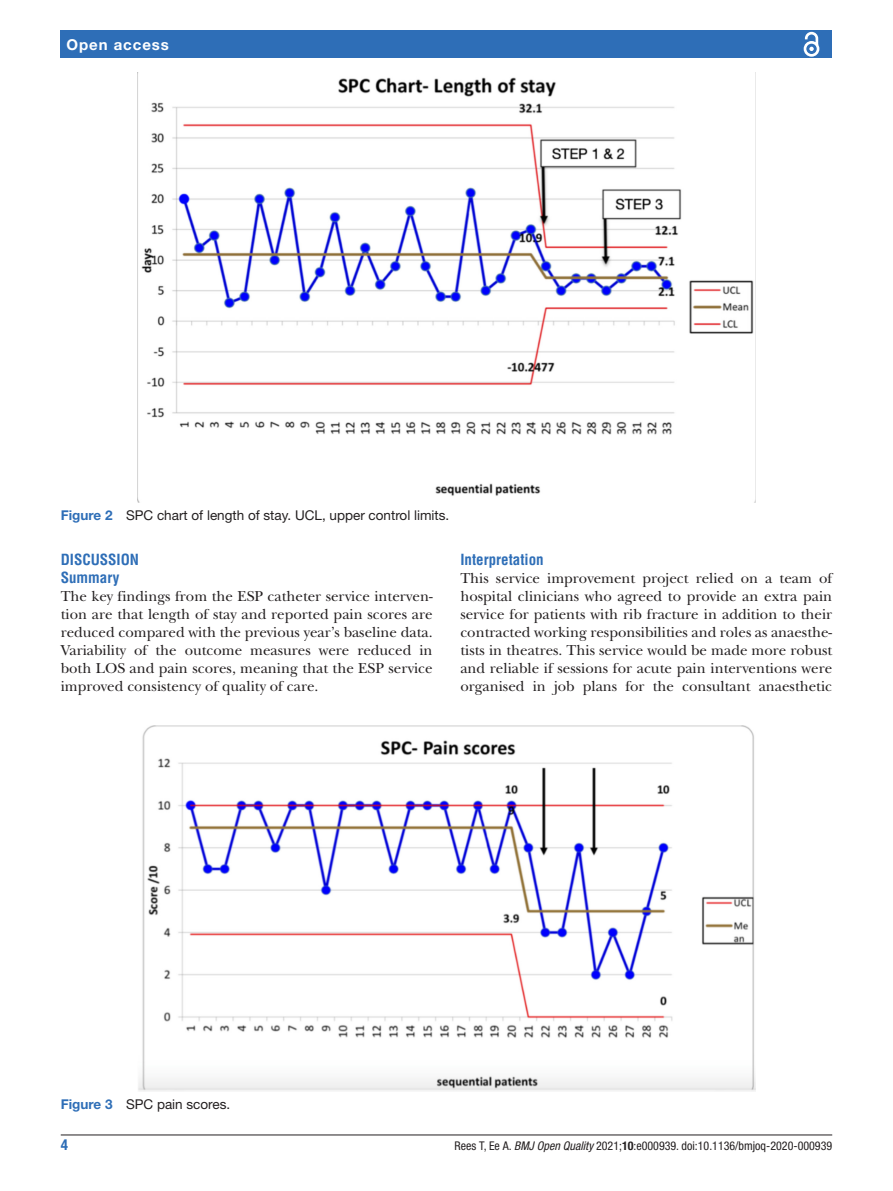
<style>
.page{position:relative;width:893px;height:1191px;background:#fff}
.page>*{position:absolute;margin:0;border:0;box-sizing:border-box;transform-origin:0 0}
.t1{font:15px/18px "New Baskerville";color:#231f20;text-align:justify}
.t2{font:700 condensed 15px/18px "Helvetica LT Std";color:#2e6eb7}
.t3{font:700 15px "Helvetica Neue LT Std";letter-spacing:.065em;color:#fff}
.t4{font:700 condensed 15px "Helvetica Neue LT Std";color:#2e6eb7}
.t5{font:13.5px "Helvetica Neue LT Std";color:#231f20}
.t6{font:condensed 12px "Helvetica Neue LT Std";color:#231f20}
.s1{font-weight:700;color:#2e6eb7}
.s2{font-style:italic}
.s3{font-weight:700}
</style>
<div class="page">
<hr style="left:61px;top:1134px;width:771px;height:1px;background:#231f20">
<div style="left:61px;top:31px;width:771px;height:27px;background:#2e6eb7"></div>
<svg style="left:803px;top:31px;width:17px;height:26px"></svg>
<img style="left:138px;top:77px;width:617px;height:426px">
<img style="left:138px;top:725px;width:617px;height:366px">
<p class="t3" style="left:66px;top:35px;width:104px">Open access</p>
<p class="t5" style="left:61px;top:507px;width:390px"><span class="s1">Figure 2</span> SPC chart of length of stay. UCL, upper control limits.</p>
<p class="t2" style="left:61px;top:550px;width:80px">DISCUSSION<br>Summary</p>
<p class="t1" style="left:61px;top:587px;width:373px">The key findings from the ESP catheter service interven&shy;tion are that length of stay and reported pain scores are reduced compared with the previous year’s baseline data.<br>Variability of the outcome measures were reduced in both LOS and pain scores, meaning that the ESP service improved consistency of quality of care.</p>
<p class="t2" style="left:460px;top:550px;width:85px">Interpretation</p>
<p class="t1" style="left:460px;top:569px;width:373px">This service improvement project relied on a team of hospital clinicians who agreed to provide an extra pain service for patients with rib fracture in addition to their contracted working responsibilities and roles as anaesthe&shy;tists in theatres. This service would be made more robust and reliable if sessions for acute pain interventions were organised in job plans for the consultant anaesthetic</p>
<p class="t5" style="left:61px;top:1096px;width:171px"><span class="s1">Figure 3</span> SPC pain scores.</p>
<p class="t4" style="left:61px;top:1135px;width:9px">4</p>
<p class="t6" style="left:455px;top:1138px;width:379px">Rees T, Ee A. <span class="s2">BMJ Open Quality</span> 2021;<span class="s3">10</span>:e000939. doi:10.1136/bmjoq-2020-000939</p>
</div>
